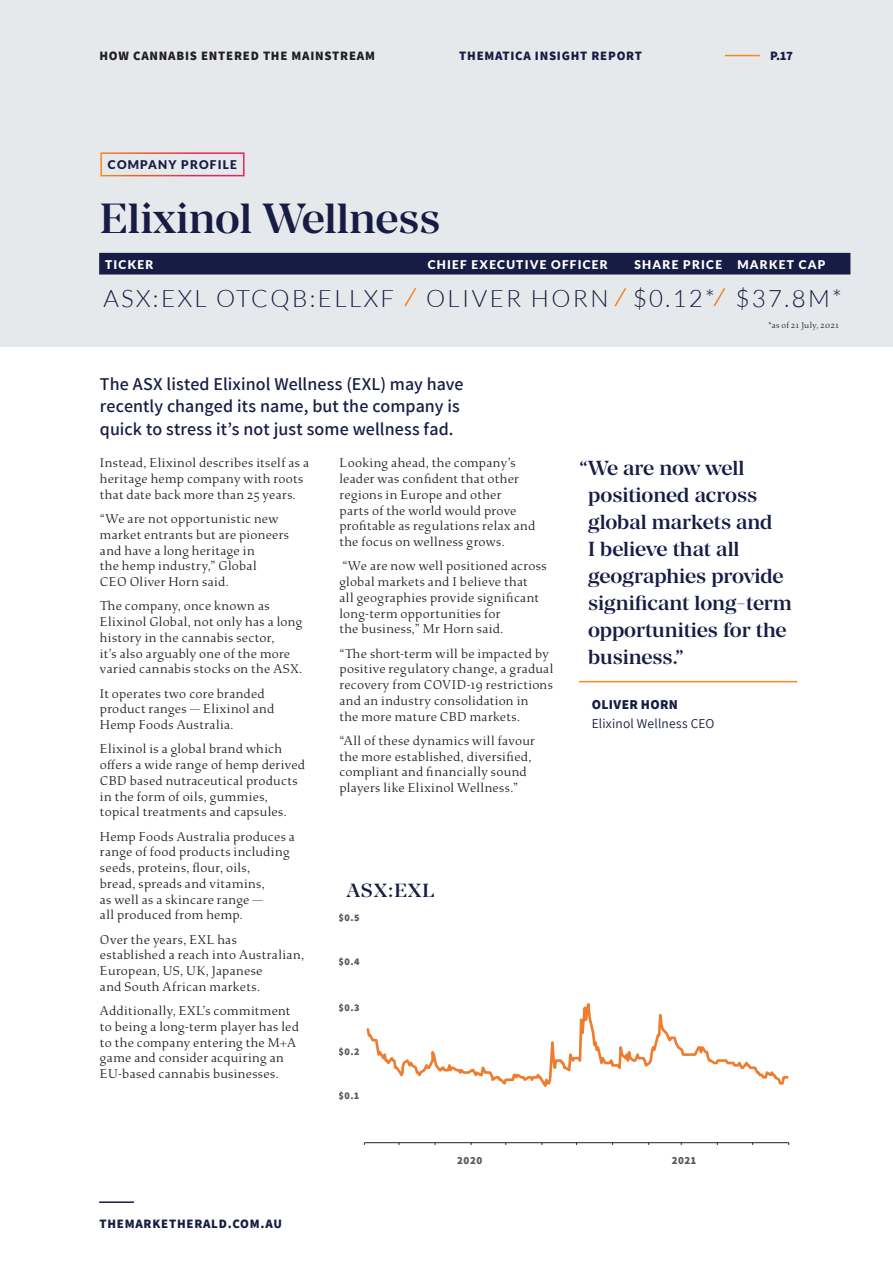
<style>
.page{position:relative;width:893px;height:1263px;background:#fff}
.page>*{position:absolute;margin:0;border:0;box-sizing:border-box;transform-origin:0 0}
.t1{font:500 42px "Manier";color:#171c44}
.t2{font:300 24px "Lato";letter-spacing:.1em;color:#171c44}
.Quotes{font:500 20.25px/27px "Manier";letter-spacing:-.005em;color:#171c44}
.t3{font:500 18.9px "Manier";letter-spacing:.05em;color:#171c44}
.Basic_intro{font:600 18px/22.5px "Assistant";letter-spacing:.005em;color:#171c44}
.Body_copy{font:300 13.5px/15.8px "Study";letter-spacing:.025em;color:#231f20}
.Basic_intro-2{font:13.5px "Assistant";letter-spacing:.015em;color:#171c44}
.Basic_intro-3{font:800 13.5px "Assistant";letter-spacing:.025em;color:#171c44}
.t4{font:800 12.75px "Assistant";letter-spacing:.06em;color:#171c44}
.t5{font:800 12.75px "Assistant";letter-spacing:.06em;color:#231f20}
.t6{font:900 12px "Lato";letter-spacing:.1em;color:#fff}
.t7{font:900 12px "Lato";letter-spacing:.1em;color:#171c44}
.t8{font:800 10.8px "Assistant";letter-spacing:.05em;color:#595959}
.t9{font:800 10.05px "Assistant";color:#595959}
.Body_copy-2{font:300 9px "Study";letter-spacing:.045em;color:#231f20}
</style>
<div class="page">
<hr style="left:99px;top:1201px;width:35px;height:2px;background:#171c44">
<div style="left:0;top:0;width:893px;height:347px;background:#e6e9eb"></div>
<div style="left:100px;top:152px;width:145px;height:24px;border:2px solid #fff"></div>
<div style="left:99px;top:253px;width:751px;height:21px;background:#171c44"></div>
<svg style="left:713px;top:288px;width:13px;height:19px"></svg>
<svg style="left:404px;top:288px;width:13px;height:19px"></svg>
<hr style="left:725px;top:55px;width:35px;height:1px;background:#f58922">
<hr style="left:364px;top:1142px;width:425px;height:1px;background:#231f20">
<svg style="left:366px;top:1003px;width:423px;height:84px"></svg>
<hr style="left:579px;top:681px;width:218px;height:1px;background:#f58922">
<svg style="left:614px;top:288px;width:13px;height:19px"></svg>
<p class="t5" style="left:99px;top:47px;width:277px">HOW CANNABIS ENTERED THE MAINSTREAM</p>
<p class="t4" style="left:459px;top:47px;width:184px">THEMATICA INSIGHT REPORT</p>
<p class="t4" style="left:770px;top:47px;width:24px">P.17</p>
<p class="t7" style="left:108px;top:158px;width:131px">COMPANY PROFILE</p>
<h1 class="t1" style="left:100px;top:193px;width:342px">Elixinol Wellness</h1>
<p class="t6" style="left:105px;top:257px;width:50px">TICKER</p>
<p class="t6" style="left:428px;top:257px;width:182px">CHIEF EXECUTIVE OFFICER</p>
<p class="t6" style="left:634px;top:257px;width:89px">SHARE PRICE</p>
<p class="t6" style="left:737px;top:257px;width:90px">MARKET CAP</p>
<p class="t2" style="left:103px;top:285px;width:292px">ASX:EXL OTCQB:ELLXF</p>
<p class="t2" style="left:426px;top:285px;width:184px">OLIVER HORN</p>
<p class="t2" style="left:633px;top:285px;width:84px">$0.12*</p>
<p class="t2" style="left:736px;top:285px;width:108px">$37.8M*</p>
<p class="Basic_intro" style="left:100px;top:372px;width:365px">The ASX listed Elixinol Wellness (EXL) may have recently changed its name, but the company is quick to stress it’s not just some wellness fad.</p>
<p class="Body_copy" style="left:100px;top:455px;width:211px">Instead, Elixinol describes itself as a heritage hemp company with roots that date back more than 25 years.</p>
<p class="Body_copy" style="left:100px;top:511px;width:191px">“We are not opportunistic new market entrants but are pioneers and have a long heritage in<br>the hemp industry,” Global<br>CEO Oliver Horn said.</p>
<p class="Body_copy" style="left:100px;top:598px;width:204px">The company, once known as<br>Elixinol Global, not only has a long history in the cannabis sector,<br>it’s also arguably one of the more varied cannabis stocks on the ASX.</p>
<p class="Body_copy" style="left:100px;top:686px;width:176px">It operates two core branded product ranges — Elixinol and<br>Hemp Foods Australia.</p>
<p class="Body_copy" style="left:100px;top:741px;width:207px">Elixinol is a global brand which offers a wide range of hemp derived<br>CBD based nutraceutical products in the form of oils, gummies, topical treatments and capsules.</p>
<p class="Body_copy" style="left:100px;top:829px;width:196px">Hemp Foods Australia produces a range of food products including seeds, proteins, flour, oils,<br>bread, spreads and vitamins,<br>as well as a skincare range —<br>all produced from hemp.</p>
<p class="Body_copy" style="left:100px;top:932px;width:206px">Over the years, EXL has established a reach into Australian,<br>European, US, UK, Japanese<br>and South African markets.</p>
<p class="Body_copy" style="left:100px;top:1003px;width:200px">Additionally, EXL’s commitment to being a long-term player has led to the company entering the M+A game and consider acquiring an<br>EU-based cannabis businesses.</p>
<p class="Body_copy" style="left:339px;top:455px;width:197px">Looking ahead, the company’s leader was confident that other regions in Europe and other<br>parts of the world would prove profitable as regulations relax and the focus on wellness grows.</p>
<p class="Body_copy" style="left:339px;top:558px;width:209px">“We are now well positioned across global markets and I believe that<br>all geographies provide significant long-term opportunities for<br>the business,” Mr Horn said.</p>
<p class="Body_copy" style="left:339px;top:646px;width:215px">“The short-term will be impacted by positive regulatory change, a gradual recovery from COVID-19 restrictions and an industry consolidation in<br>the more mature CBD markets.</p>
<p class="Body_copy" style="left:339px;top:733px;width:197px">“All of these dynamics will favour the more established, diversified, compliant and financially sound players like Elixinol Wellness.”</p>
<p class="t3" style="left:347px;top:879px;width:89px">ASX:EXL</p>
<p class="t9" style="left:339px;top:910px;width:23px">$0.5</p>
<p class="t9" style="left:339px;top:955px;width:23px">$0.4</p>
<p class="t9" style="left:339px;top:1000px;width:23px">$0.3</p>
<p class="t9" style="left:339px;top:1044px;width:23px">$0.2</p>
<p class="t9" style="left:339px;top:1089px;width:22px">$0.1</p>
<p class="Body_copy-2" style="left:768px;top:319px;width:72px">*as of 21 July, 2021</p>
<p class="Quotes" style="left:588px;top:454px;width:205px;text-indent:-9px">“We are now well positioned across global markets and<br>I believe that all geographies provide significant long-term opportunities for the business.”</p>
<p class="Basic_intro-3" style="left:592px;top:695px;width:88px">OLIVER HORN</p>
<p class="Basic_intro-2" style="left:592px;top:715px;width:124px">Elixinol Wellness CEO</p>
<p class="t4" style="left:99px;top:1215px;width:184px">THEMARKETHERALD.COM.AU</p>
<p class="t8" style="left:457px;top:1153px;width:26px">2020</p>
<p class="t8" style="left:672px;top:1153px;width:26px">2021</p>
</div>
